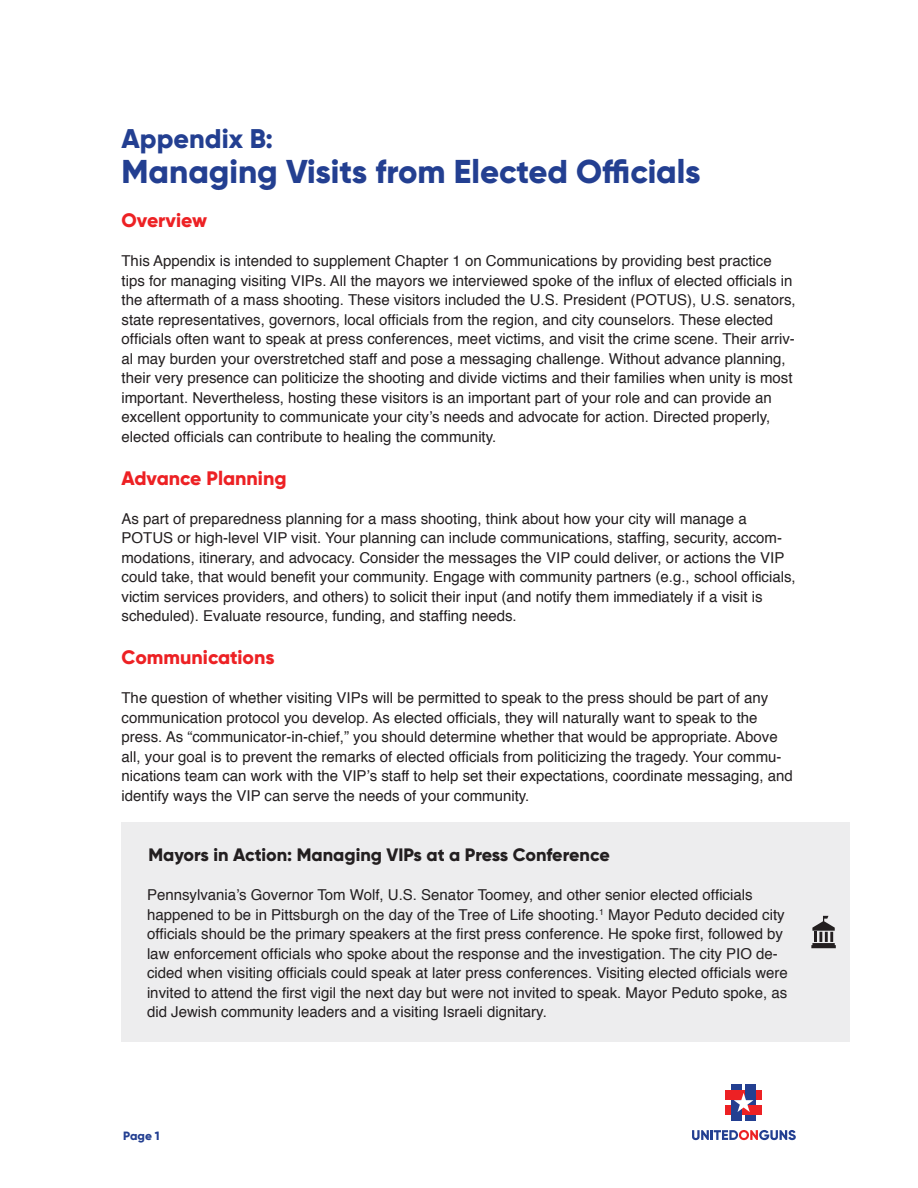
<style>
.page{position:relative;width:918px;height:1188px;background:#fff}
.page>*{position:absolute;margin:0;border:0;box-sizing:border-box;transform-origin:0 0}
.t1{font:800 33px "Gilroy";color:#233f91}
.t2{font:800 27px "Gilroy";color:#233f91}
.t3{font:800 19.5px "Gilroy";color:#ed2124}
.t4{font:800 18px "Gilroy";color:#231f20}
.t5{font:15px/19.5px "Helvetica";color:#231f20}
.t6{font:800 12px "Gilroy";color:#233f91}
</style>
<div class="page">
<div style="left:725px;top:1090px;width:37px;height:10px;background:#ed2124"></div>
<svg style="left:746px;top:1102px;width:10px;height:18px"></svg>
<div style="left:746px;top:1084px;width:10px;height:18px;background:#233f91"></div>
<div style="left:731px;top:1084px;width:10px;height:36px;background:#233f91"></div>
<div style="left:725px;top:1105px;width:37px;height:9px;background:#ed2124"></div>
<div style="left:725px;top:1090px;width:19px;height:10px;background:#ed2124"></div>
<div style="left:731px;top:1103px;width:10px;height:17px;background:#233f91"></div>
<svg style="left:734px;top:1093px;width:20px;height:19px"></svg>
<svg style="left:692px;top:1130px;width:104px;height:10px"></svg>
<div style="left:122px;top:822px;width:728px;height:220px;background:#ededee"></div>
<svg style="left:811px;top:916px;width:25px;height:32px"></svg>
<h2 class="t2" style="left:122px;top:121px;width:153px">Appendix B:</h2>
<h1 class="t1" style="left:122px;top:151px;width:581px">Managing Visits from Elected Officials</h1>
<h3 class="t3" style="left:122px;top:208px;width:87px">Overview</h3>
<p class="t5" style="left:122px;top:252px;width:676px">This Appendix is intended to supplement Chapter 1 on Communications by providing best practice tips for managing visiting VIPs. All the mayors we interviewed spoke of the influx of elected officials in the aftermath of a mass shooting. These visitors included the U.S. President (POTUS), U.S. senators, state representatives, governors, local officials from the region, and city counselors. These elected officials often want to speak at press conferences, meet victims, and visit the crime scene. Their arriv&shy;al may burden your overstretched staff and pose a messaging challenge. Without advance planning, their very presence can politicize the shooting and divide victims and their families when unity is most important. Nevertheless, hosting these visitors is an important part of your role and can provide an excellent opportunity to communicate your city’s needs and advocate for action. Directed properly, elected officials can contribute to healing the community.</p>
<h3 class="t3" style="left:122px;top:466px;width:167px">Advance Planning</h3>
<p class="t5" style="left:122px;top:509px;width:676px">As part of preparedness planning for a mass shooting, think about how your city will manage a POTUS or high-level VIP visit. Your planning can include communications, staffing, security, accom&shy;modations, itinerary, and advocacy. Consider the messages the VIP could deliver, or actions the VIP could take, that would benefit your community. Engage with community partners (e.g., school officials, victim services providers, and others) to solicit their input (and notify them immediately if a visit is scheduled). Evaluate resource, funding, and staffing needs.</p>
<h3 class="t3" style="left:122px;top:645px;width:155px">Communications</h3>
<p class="t5" style="left:122px;top:689px;width:673px">The question of whether visiting VIPs will be permitted to speak to the press should be part of any communication protocol you develop. As elected officials, they will naturally want to speak to the press. As “communicator-in-chief,” you should determine whether that would be appropriate. Above all, your goal is to prevent the remarks of elected officials from politicizing the tragedy. Your commu&shy;nications team can work with the VIP’s staff to help set their expectations, coordinate messaging, and identify ways the VIP can serve the needs of your community.</p>
<p class="t4" style="left:148px;top:844px;width:463px">Mayors in Action: Managing VIPs at a Press Conference</p>
<p class="t5" style="left:147px;top:886px;width:642px">Pennsylvania’s Governor Tom Wolf, U.S. Senator Toomey, and other senior elected officials happened to be in Pittsburgh on the day of the Tree of Life shooting.<sup>1</sup> Mayor Peduto decided city officials should be the primary speakers at the first press conference. He spoke first, followed by law enforcement officials who spoke about the response and the investigation. The city PIO de&shy;cided when visiting officials could speak at later press conferences. Visiting elected officials were invited to attend the first vigil the next day but were not invited to speak. Mayor Peduto spoke, as did Jewish community leaders and a visiting Israeli dignitary.</p>
<p class="t6" style="left:123px;top:1128px;width:38px">Page 1</p>
</div>
